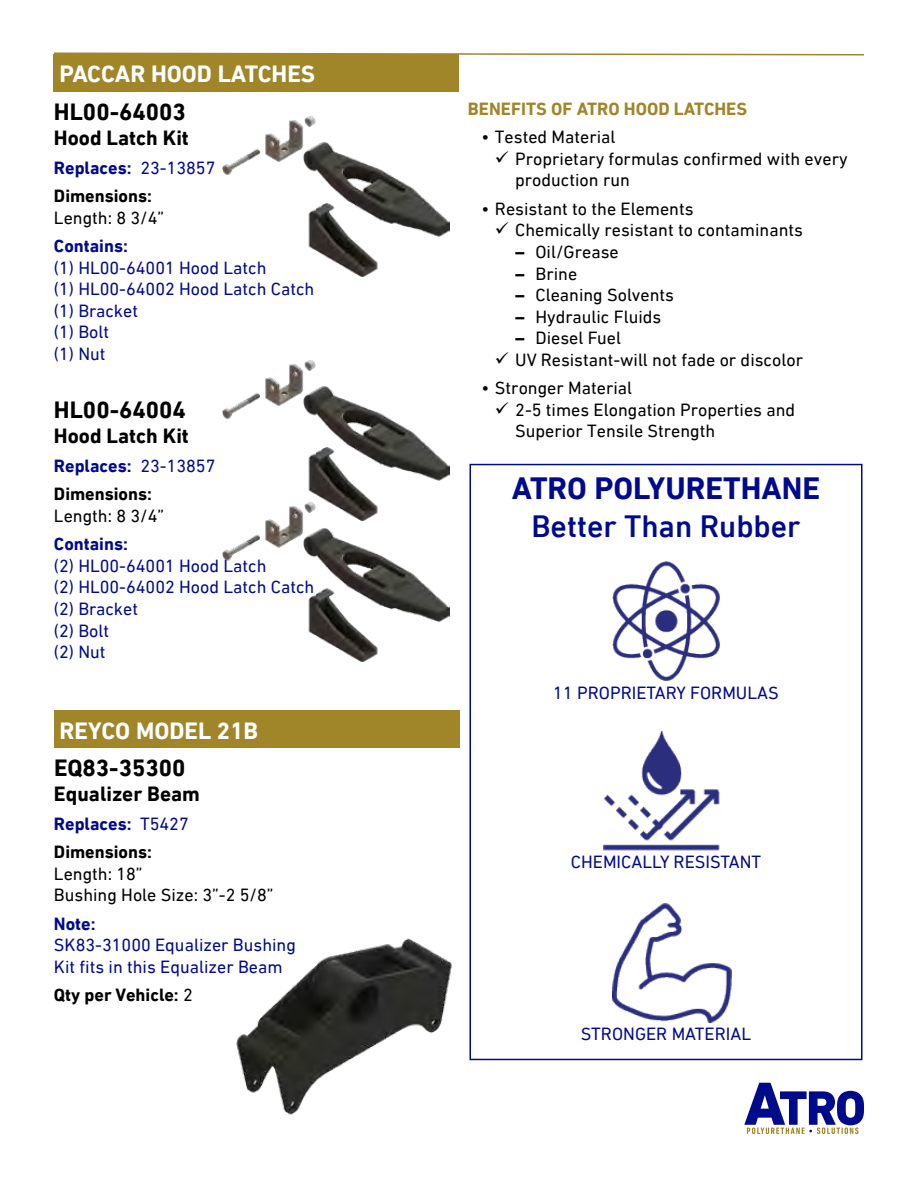
<style>
.page{position:relative;width:918px;height:1188px;background:#fff}
.page>*{position:absolute;margin:0;border:0;box-sizing:border-box;transform-origin:0 0}
.t1{font:700 31.5px "DIN Next LT Pro";color:#000b8c}
.t2{font:500 31.5px "DIN Next LT Pro";color:#000b8c}
.t3{font:700 24px "DIN Next LT Pro";color:#fff}
.t4{font:700 24px "DIN Next LT Pro";color:#000}
.t5{font:700 21px "DIN Next LT Pro";color:#000}
.t6{font:18px/21.6px "DIN Next LT Pro";color:#000}
.t7{font:18px/21.6px "DIN Next LT Pro";color:#000b8c}
.t8{font:700 18px/28.3px "DIN Next LT Pro";color:#000}
.t9{font:700 18px "DIN Next LT Pro";color:#a18529}
.t10{font:700 18px "DIN Next LT Pro";color:#000b8c}
.s1{color:#000b8c}
.s2{font-weight:400;color:#000b8c}
.s3{font-weight:400}
.s4{font-weight:700}
</style>
<div class="page">
<svg style="left:53px;top:52px;width:811px;height:4px"></svg>
<svg style="left:744px;top:1083px;width:120px;height:51px"></svg>
<div style="left:54px;top:54px;width:405px;height:38px;background:#a18529"></div>
<img style="left:222px;top:116px;width:228px;height:160px">
<img style="left:222px;top:360px;width:228px;height:141px">
<img style="left:222px;top:501px;width:228px;height:161px">
<div style="left:54px;top:711px;width:405px;height:37px;background:#a18529"></div>
<img style="left:236px;top:938px;width:216px;height:177px">
<img style="left:613px;top:562px;width:106px;height:119px">
<img style="left:603px;top:732px;width:116px;height:118px">
<img style="left:613px;top:904px;width:118px;height:118px">
<div style="left:470px;top:464px;width:392px;height:596px;border:2px solid #000b8c"></div>
<h2 class="t3" style="left:60px;top:60px;width:257px">PACCAR HOOD LATCHES</h2>
<h2 class="t4" style="left:54px;top:98px;width:133px">HL00-64003</h2>
<p class="t5" style="left:54px;top:126px;width:136px">Hood Latch Kit</p>
<p class="t8" style="left:54px;top:153px;width:163px"><span class="s1">Replaces:</span> <span class="s2">23-13857<br></span>Dimensions:</p>
<p class="t6" style="left:54px;top:207px;width:112px">Length: 8 3/4”</p>
<p class="t10" style="left:54px;top:235px;width:75px">Contains:</p>
<p class="t7" style="left:54px;top:256px;width:262px">(1) HL00-64001 Hood Latch<br>(1) HL00-64002 Hood Latch Catch (1) Bracket<br>(1) Bolt<br>(1) Nut</p>
<h2 class="t4" style="left:54px;top:396px;width:133px">HL00-64004</h2>
<p class="t5" style="left:54px;top:424px;width:136px">Hood Latch Kit</p>
<p class="t8" style="left:54px;top:451px;width:163px"><span class="s1">Replaces:</span> <span class="s2">23-13857<br></span>Dimensions:</p>
<p class="t6" style="left:54px;top:505px;width:112px">Length: 8 3/4”</p>
<p class="t10" style="left:54px;top:533px;width:75px">Contains:</p>
<p class="t7" style="left:54px;top:555px;width:262px">(2) HL00-64001 Hood Latch<br>(2) HL00-64002 Hood Latch Catch (2) Bracket<br>(2) Bolt<br>(2) Nut</p>
<h2 class="t3" style="left:60px;top:716px;width:200px">REYCO MODEL 21B</h2>
<h2 class="t4" style="left:54px;top:754px;width:133px">EQ83-35300</h2>
<p class="t5" style="left:54px;top:782px;width:147px">Equalizer Beam</p>
<p class="t8" style="left:54px;top:809px;width:136px"><span class="s1">Replaces:</span> <span class="s2">T5427<br></span>Dimensions:</p>
<p class="t6" style="left:54px;top:863px;width:221px">Length: 18”<br>Bushing Hole Size: 3”-2 5/8”</p>
<p class="t10" style="left:54px;top:913px;width:43px">Note:</p>
<p class="t7" style="left:54px;top:934px;width:243px">SK83-31000 Equalizer Bushing<br>Kit fits in this Equalizer Beam</p>
<p class="t8" style="left:54px;top:981px;width:140px">Qty per Vehicle: <span class="s3">2</span></p>
<p class="t9" style="left:468px;top:98px;width:281px">BENEFITS OF ATRO HOOD LATCHES</p>
<p class="t6" style="left:515px;top:126px;width:334px;text-indent:-34px">• Tested Material<br>Proprietary formulas confirmed with every production run</p>
<p class="t6" style="left:515px;top:198px;width:289px;text-indent:-34px">• Resistant to the Elements<br>Chemically resistant to contaminants</p>
<p class="t6" style="left:515px;top:241px;width:105px"><span class="s4">–</span> Oil/Grease</p>
<p class="t6" style="left:515px;top:262px;width:63px"><span class="s4">–</span> Brine</p>
<p class="t6" style="left:515px;top:284px;width:160px"><span class="s4">–</span> Cleaning Solvents</p>
<p class="t6" style="left:515px;top:306px;width:148px"><span class="s4">–</span> Hydraulic Fluids</p>
<p class="t6" style="left:515px;top:327px;width:289px"><span class="s4">–</span> Diesel Fuel<br>UV Resistant-will not fade or discolor</p>
<p class="t6" style="left:515px;top:377px;width:281px;text-indent:-34px">• Stronger Material<br>2-5 times Elongation Properties and<br>Superior Tensile Strength</p>
<h1 class="t1" style="left:512px;top:470px;width:310px">ATRO POLYURETHANE</h1>
<h1 class="t2" style="left:531px;top:508px;width:271px">Better Than Rubber</h1>
<p class="t7" style="left:553px;top:682px;width:227px">11 PROPRIETARY FORMULAS</p>
<p class="t7" style="left:571px;top:851px;width:192px">CHEMICALLY RESISTANT</p>
<p class="t7" style="left:581px;top:1023px;width:172px">STRONGER MATERIAL</p>
</div>
